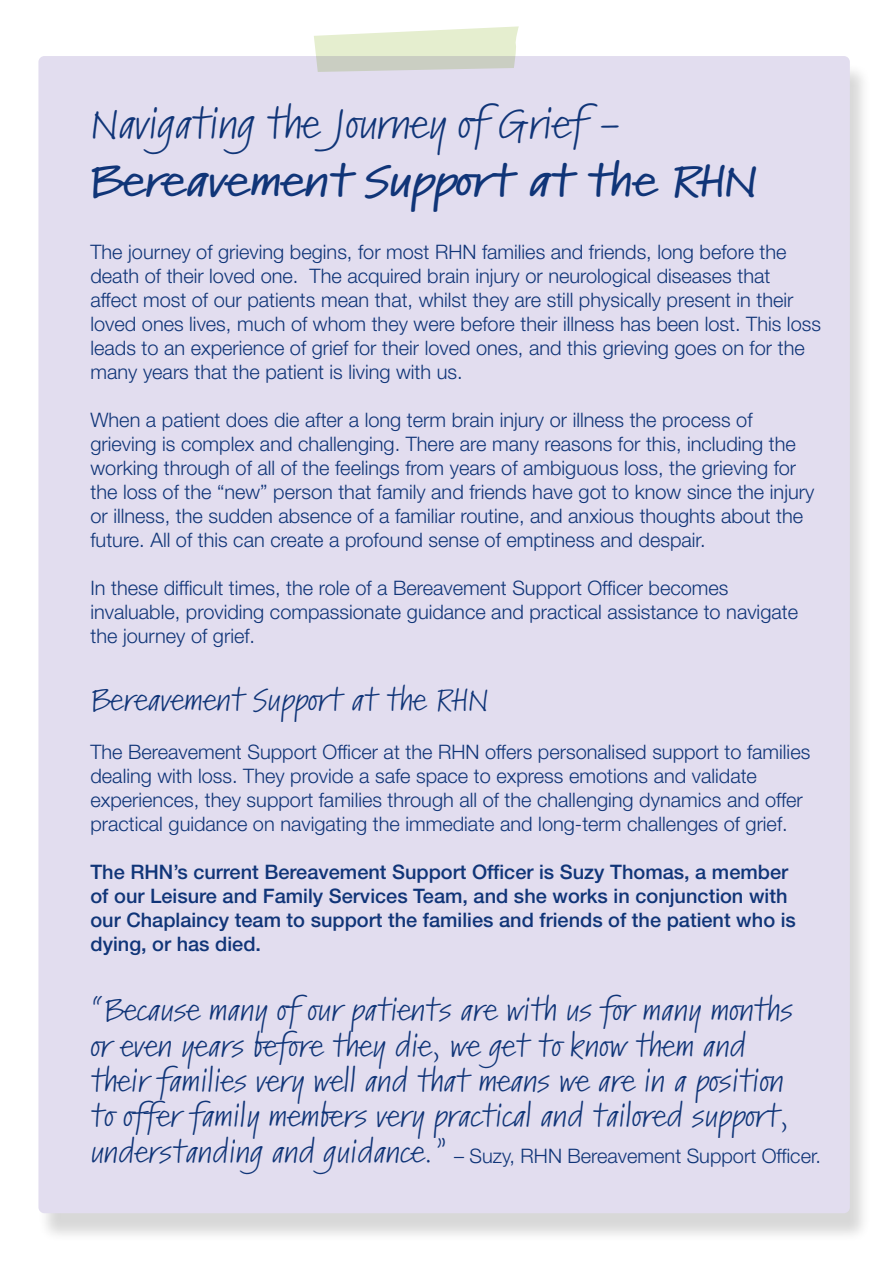
<style>
.page{position:relative;width:893px;height:1263px;background:#fff}
.page>*{position:absolute;margin:0;border:0;box-sizing:border-box;transform-origin:0 0}
.t1{font:600 expanded 42px "Kremlin Pro";letter-spacing:-.01em;color:#103578}
.t2{font:semi-expanded 39.9px "Kremlin Pro";letter-spacing:-.01em;color:#103578}
.t3{font:semi-expanded 29.4px/35.4px "Kremlin Pro";color:#103578}
.t4{font:300 19.95px/24px "Helvetica Neue LT Std";color:#103578}
.t5{font:500 19.95px/24px "Helvetica Neue LT Std";color:#103578}
.s1{font-family:"Kremlin Pro";font-weight:400;font-stretch:semi-expanded;font-size:29.4px}
</style>
<div class="page">
<div style="left:37px;top:62px;width:835px;height:1181px;background:#000;opacity:.16"></div>
<div style="left:38px;top:56px;width:812px;height:1157px;background:#e2ddef;border-radius:6px"></div>
<svg style="left:314px;top:26px;width:205px;height:46px"></svg>
<h2 class="t2" style="left:90px;top:95px;width:534px">Navigating the Journey of Grief -</h2>
<h1 class="t1" style="left:90px;top:151px;width:669px">Bereavement Support at the RHN</h1>
<p class="t4" style="left:90px;top:240px;width:732px">The journey of grieving begins, for most RHN families and friends, long before the death of their loved one. The acquired brain injury or neurological diseases that affect most of our patients mean that, whilst they are still physically present in their loved ones lives, much of whom they were before their illness has been lost. This loss leads to an experience of grief for their loved ones, and this grieving goes on for the many years that the patient is living with us.</p>
<p class="t4" style="left:90px;top:408px;width:725px">When a patient does die after a long term brain injury or illness the process of grieving is complex and challenging. There are many reasons for this, including the working through of all of the feelings from years of ambiguous loss, the grieving for the loss of the “new” person that family and friends have got to know since the injury or illness, the sudden absence of a familiar routine, and anxious thoughts about the future. All of this can create a profound sense of emptiness and despair.</p>
<p class="t4" style="left:90px;top:575px;width:709px">In these difficult times, the role of a Bereavement Support Officer becomes invaluable, providing compassionate guidance and practical assistance to navigate the journey of grief.</p>
<h3 class="t3" style="left:90px;top:683px;width:400px">Bereavement Support at the RHN</h3>
<p class="t4" style="left:90px;top:740px;width:721px">The Bereavement Support Officer at the RHN offers personalised support to families dealing with loss. They provide a safe space to express emotions and validate experiences, they support families through all of the challenging dynamics and offer practical guidance on navigating the immediate and long-term challenges of grief.</p>
<p class="t5" style="left:90px;top:860px;width:707px">The RHN’s current Bereavement Support Officer is Suzy Thomas, a member of our Leisure and Family Services Team, and she works in conjunction with our Chaplaincy team to support the families and friends of the patient who is dying, or has died.</p>
<h3 class="t3" style="left:90px;top:993px;width:704px">“Because many of our patients are with us for many months or even years before they die, we get to know them and their families very well and that means we are in a position to offer family members very practical and tailored support,</h3>
<p class="t4" style="left:90px;top:1143px;width:732px"><span class="s1">understanding and guidance.”</span> – Suzy, RHN Bereavement Support Officer.</p>
</div>
